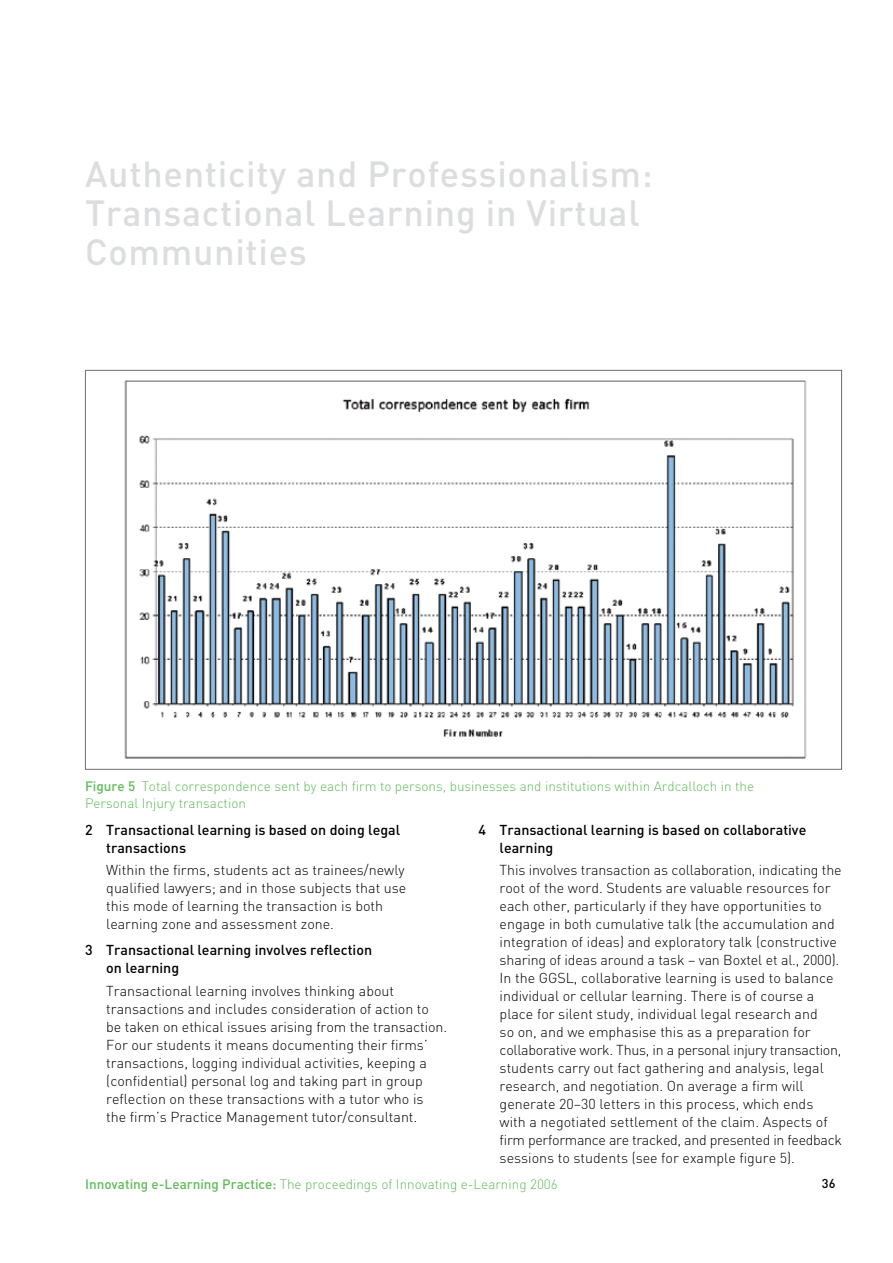
<style>
.page{position:relative;width:893px;height:1263px;background:#fff}
.page>*{position:absolute;margin:0;border:0;box-sizing:border-box;transform-origin:0 0}
.main_header2{font:500 36px/39px "JISC";letter-spacing:.02em;color:#dcddde}
.bullets{font:300 14.25px/18px "JISC";color:#000}
.bullets-2{font:500 14.25px/18px "JISC";color:#000}
.t1{font:300 13.5px/16.2px "JISC";color:#5dbb56}
.t2{font:500 12.75px "JISC";color:#000}
.s1{font-weight:500}
</style>
<div class="page">
<img style="left:124px;top:380px;width:683px;height:379px">
<p class="main_header2" style="left:85px;top:153px;width:569px">Authenticity and Professionalism:<br>Transactional Learning in Virtual<br>Communities</p>
<p class="t1" style="left:85px;top:778px;width:671px"><span class="s1">Figure 5</span> Total correspondence sent by each firm to persons, businesses and institutions within Ardcalloch in the<br>Personal Injury transaction</p>
<p class="bullets-2" style="left:106px;top:820px;width:295px;text-indent:-21px">2 Transactional learning is based on doing legal transactions</p>
<p class="bullets" style="left:106px;top:861px;width:302px">Within the firms, students act as trainees/newly qualified lawyers; and in those subjects that use this mode of learning the transaction is both learning zone and assessment zone.</p>
<p class="bullets-2" style="left:106px;top:941px;width:267px;text-indent:-21px">3 Transactional learning involves reflection on learning</p>
<p class="bullets" style="left:106px;top:981px;width:342px">Transactional learning involves thinking about transactions and includes consideration of action to be taken on ethical issues arising from the transaction.<br>For our students it means documenting their firms’ transactions, logging individual activities, keeping a (confidential) personal log and taking part in group reflection on these transactions with a tutor who is<br>the firm’s Practice Management tutor/consultant.</p>
<p class="bullets-2" style="left:500px;top:820px;width:308px;text-indent:-21px">4 Transactional learning is based on collaborative learning</p>
<p class="bullets" style="left:500px;top:861px;width:344px">This involves transaction as collaboration, indicating the root of the word. Students are valuable resources for each other, particularly if they have opportunities to engage in both cumulative talk (the accumulation and integration of ideas) and exploratory talk (constructive sharing of ideas around a task – van Boxtel et al., 2000).<br>In the GGSL, collaborative learning is used to balance individual or cellular learning. There is of course a place for silent study, individual legal research and<br>so on, and we emphasise this as a preparation for collaborative work. Thus, in a personal injury transaction, students carry out fact gathering and analysis, legal research, and negotiation. On average a firm will generate 20–30 letters in this process, which ends with a negotiated settlement of the claim. Aspects of firm performance are tracked, and presented in feedback sessions to students (see for example figure 5).</p>
<p class="t1" style="left:85px;top:1176px;width:474px"><span class="s1">Innovating e-Learning Practice:</span> The proceedings of Innovating e-Learning 2006</p>
<p class="t2" style="left:822px;top:1176px;width:15px">36</p>
</div>
